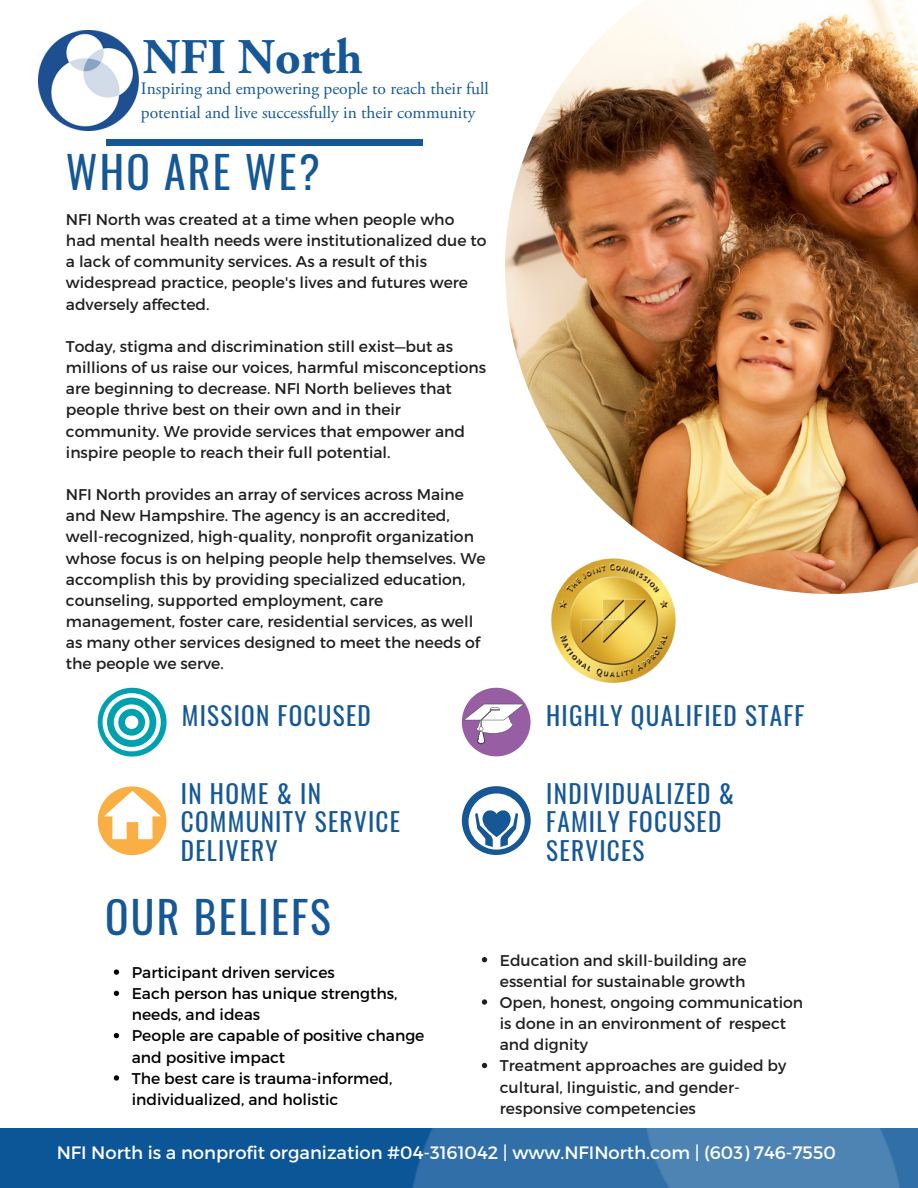
<style>
.page{position:relative;width:918px;height:1188px;background:#fff}
.page>*{position:absolute;margin:0;border:0;box-sizing:border-box;transform-origin:0 0}
.t1{font:700 49.8px "Adobe Garamond Pro";color:#165896}
.t2{font:43.65px "Oswald";letter-spacing:.05em;color:#165896}
.t3{font:25.2px/28.5px "Oswald";letter-spacing:.05em;color:#165896}
.t4{font:18px "Montserrat";color:#fff}
.t5{font:17.4px/23.7px "Adobe Garamond Pro";color:#165896}
.t6{font:15.6px/21.1px "Montserrat";color:#1f1f1f}
.t7{font:15.6px/21.1px "Montserrat";color:#000}
</style>
<div class="page">
<img style="left:505px;top:0;width:413px;height:594px">
<div style="left:106px;top:140px;width:316px;height:5px;background:#165896"></div>
<svg style="left:98px;top:688px;width:69px;height:69px"></svg>
<div style="left:125px;top:716px;width:13px;height:13px;background:#fff;border-radius:50%"></div>
<svg style="left:462px;top:688px;width:69px;height:68px"></svg>
<svg style="left:462px;top:786px;width:69px;height:69px"></svg>
<svg style="left:98px;top:787px;width:68px;height:68px"></svg>
<img style="left:0;top:1129px;width:918px;height:59px">
<img style="left:546px;top:554px;width:134px;height:130px">
<svg style="left:114px;top:969px;width:5px;height:6px"></svg>
<svg style="left:114px;top:991px;width:5px;height:5px"></svg>
<svg style="left:114px;top:1033px;width:5px;height:5px"></svg>
<svg style="left:114px;top:1075px;width:5px;height:6px"></svg>
<svg style="left:482px;top:957px;width:5px;height:5px"></svg>
<svg style="left:482px;top:999px;width:5px;height:6px"></svg>
<svg style="left:482px;top:1063px;width:5px;height:5px"></svg>
<img style="left:38px;top:31px;width:100px;height:100px">
<p class="t1" style="left:143px;top:37px;width:221px">NFI North</p>
<p class="t5" style="left:141px;top:79px;width:349px">Inspiring and empowering people to reach their full potential and live successfully in their community</p>
<p class="t2" style="left:66px;top:138px;width:255px">WHO ARE WE?</p>
<p class="t6" style="left:66px;top:208px;width:422px">NFI North was created at a time when people who had mental health needs were institutionalized due to a lack of community services. As a result of this widespread practice, people's lives and futures were adversely affected.</p>
<p class="t6" style="left:66px;top:335px;width:422px">Today, stigma and discrimination still exist—but as millions of us raise our voices, harmful misconceptions are beginning to decrease. NFI North believes that people thrive best on their own and in their community. We provide services that empower and inspire people to reach their full potential.</p>
<p class="t6" style="left:66px;top:483px;width:421px">NFI North provides an array of services across Maine and New Hampshire. The agency is an accredited, well-recognized, high-quality, nonprofit organization whose focus is on helping people help themselves. We accomplish this by providing specialized education, counseling, supported employment, care management, foster care, residential services, as well as many other services designed to meet the needs of the people we serve.</p>
<p class="t3" style="left:182px;top:701px;width:190px">MISSION FOCUSED</p>
<p class="t3" style="left:181px;top:778px;width:221px">IN HOME &amp; IN<br>COMMUNITY SERVICE<br>DELIVERY</p>
<p class="t3" style="left:546px;top:701px;width:260px">HIGHLY QUALIFIED STAFF</p>
<p class="t3" style="left:546px;top:778px;width:189px">INDIVIDUALIZED &amp;<br>FAMILY FOCUSED<br>SERVICES</p>
<p class="t2" style="left:105px;top:882px;width:227px">OUR BELIEFS</p>
<p class="t7" style="left:132px;top:961px;width:205px">Participant driven services</p>
<p class="t7" style="left:132px;top:982px;width:267px">Each person has unique strengths, needs, and ideas</p>
<p class="t7" style="left:132px;top:1025px;width:294px">People are capable of positive change and positive impact</p>
<p class="t7" style="left:132px;top:1067px;width:262px">The best care is trauma-informed, individualized, and holistic</p>
<p class="t6" style="left:500px;top:949px;width:248px">Education and skill-building are essential for sustainable growth</p>
<p class="t6" style="left:500px;top:991px;width:305px">Open, honest, ongoing communication is done in an environment of respect and dignity</p>
<p class="t6" style="left:500px;top:1054px;width:288px">Treatment approaches are guided by cultural, linguistic, and gender&shy;responsive competencies</p>
<p class="t4" style="left:57px;top:1141px;width:781px">NFI North is a nonprofit organization #04-3161042 | www.NFINorth.com | (603) 746-7550</p>
</div>
